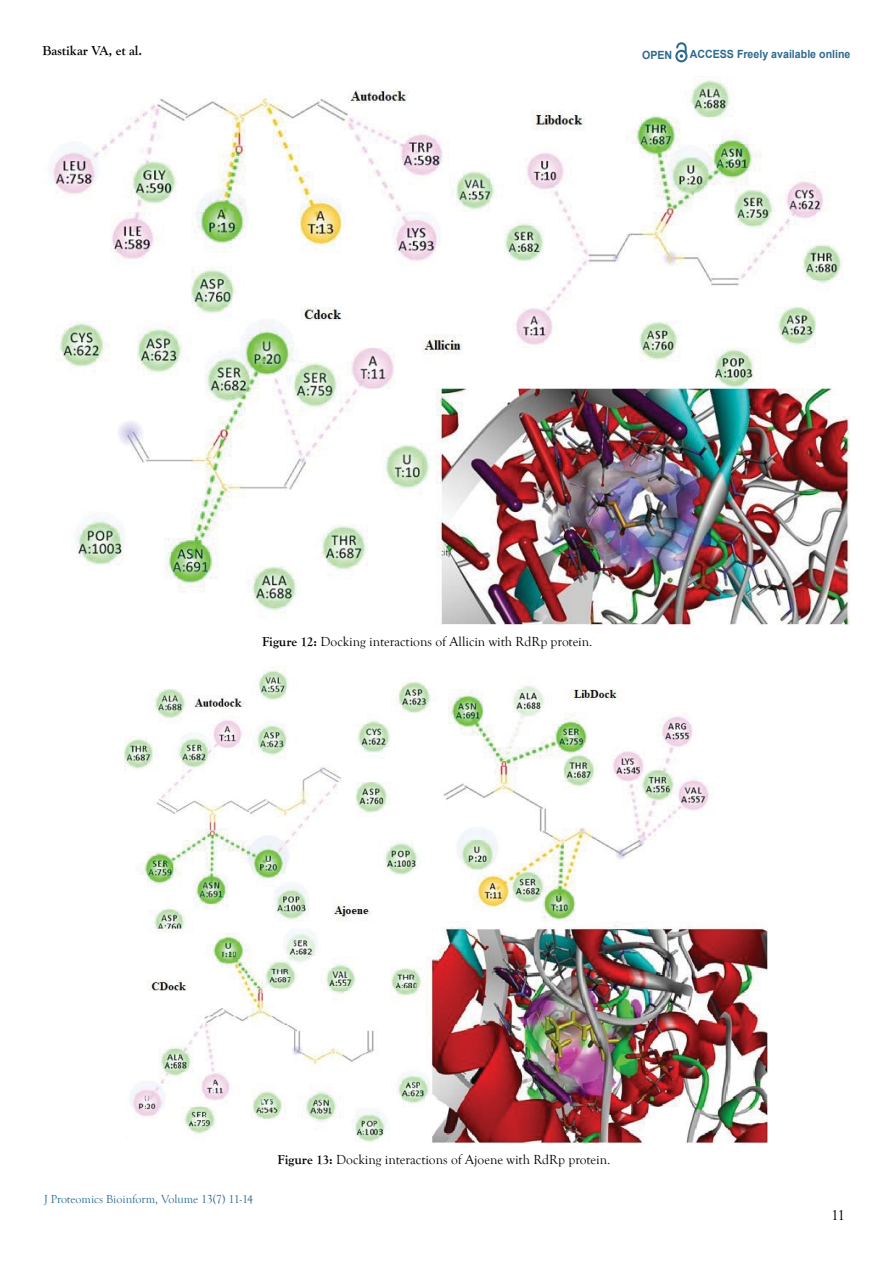
<style>
.page{position:relative;width:893px;height:1263px;background:#fff}
.page>*{position:absolute;margin:0;border:0;box-sizing:border-box;transform-origin:0 0}
.t1{font:15px "Goudy Old Style T";color:#000}
.t2{font:13.5px "Goudy Old Style T";color:#000}
.t3{font:700 13.5px "Goudy Old Style T";color:#000}
.t4{font:12px "Goudy Old Style T";color:#2c6b8f}
.t5{font:700 11.25px "Arial";color:#2d6a8e;scale:.94 1}
.s1{font-weight:700}
</style>
<div class="page">
<svg style="left:675px;top:43px;width:12px;height:19px"></svg>
<img style="left:49px;top:79px;width:801px;height:546px">
<img style="left:124px;top:669px;width:644px;height:474px">
<p class="t3" style="left:43px;top:43px;width:101px">Bastikar VA, et al.</p>
<p class="t5" style="left:642px;top:47px;width:34px">OPEN</p>
<p class="t5" style="left:690px;top:46px;width:172px">ACCESS Freely available online</p>
<p class="t2" style="left:262px;top:634px;width:332px"><span class="s1">Figure 12:</span> Docking interactions of Allicin with RdRp protein.</p>
<p class="t4" style="left:44px;top:1192px;width:211px">J Proteomics Bioinform, Volume 13(7) 11-14</p>
<p class="t2" style="left:278px;top:1152px;width:334px"><span class="s1">Figure 13:</span> Docking interactions of Ajoene with RdRp protein.</p>
<p class="t1" style="left:831px;top:1207px;width:15px">11</p>
</div>
